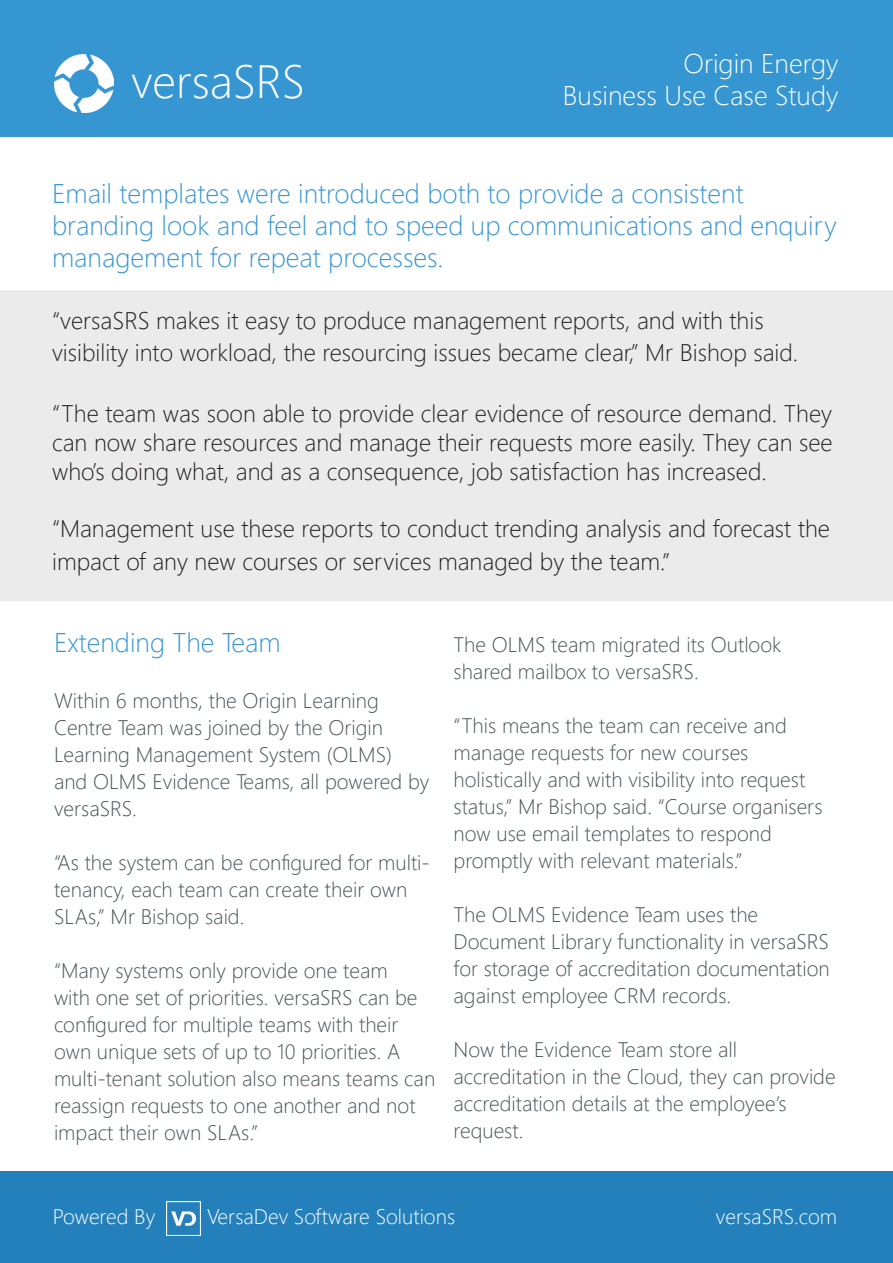
<style>
.page{position:relative;width:893px;height:1263px;background:#fff}
.page>*{position:absolute;margin:0;border:0;box-sizing:border-box;transform-origin:0 0}
.t1{font:300 46.5px "Segoe UI";color:#fff}
.t2{font:300 27px/32.4px "Segoe UI";color:#3696d2}
.t3{font:300 27px "Segoe UI";color:#fff}
.t4{font:300 24px/32.4px "Segoe UI";color:#231f20}
.t5{font:300 21px/27px "Segoe UI";color:#475359}
.t6{font:300 21px "Segoe UI";color:#fff}
</style>
<div class="page">
<div style="left:0;top:290px;width:893px;height:311px;background:#ebebec"></div>
<div style="left:0;top:1171px;width:893px;height:92px;background:#2380bb"></div>
<div style="left:0;top:0;width:893px;height:136px;background:#3696d2"></div>
<img style="left:55px;top:55px;width:58px;height:58px">
<img style="left:167px;top:1201px;width:34px;height:34px">
<p class="t1" style="left:131px;top:44px;width:175px">versaSRS</p>
<p class="t3" style="left:684px;top:41px;width:156px">Origin Energy</p>
<p class="t3" style="left:563px;top:74px;width:277px">Business Use Case Study</p>
<p class="t2" style="left:52px;top:175px;width:786px">Email templates were introduced both to provide a consistent branding look and feel and to speed up communications and enquiry management for repeat processes.</p>
<p class="t4" style="left:52px;top:303px;width:748px">“versaSRS makes it easy to produce management reports, and with this visibility into workload, the resourcing issues became clear,” Mr Bishop said.</p>
<p class="t4" style="left:52px;top:398px;width:782px;line-height:28.8px;text-align:justify">“The team was soon able to provide clear evidence of resource demand. They can now share resources and manage their requests more easily. They can see who’s doing what, and as a consequence, job satisfaction has increased.</p>
<p class="t4" style="left:52px;top:511px;width:779px">“Management use these reports to conduct trending analysis and forecast the impact of any new courses or services managed by the team.”</p>
<p class="t2" style="left:54px;top:625px;width:228px">Extending The Team</p>
<p class="t5" style="left:454px;top:630px;width:329px">The OLMS team migrated its Outlook shared mailbox to versaSRS.</p>
<p class="t5" style="left:454px;top:711px;width:370px">“This means the team can receive and manage requests for new courses holistically and with visibility into request status,” Mr Bishop said. “Course organisers now use email templates to respond promptly with relevant materials.”</p>
<p class="t5" style="left:454px;top:900px;width:378px">The OLMS Evidence Team uses the Document Library functionality in versaSRS for storage of accreditation documentation against employee CRM records.</p>
<p class="t5" style="left:454px;top:1035px;width:384px">Now the Evidence Team store all accreditation in the Cloud, they can provide accreditation details at the employee’s request.</p>
<p class="t5" style="left:54px;top:686px;width:377px">Within 6 months, the Origin Learning<br>Centre Team was joined by the Origin<br>Learning Management System (OLMS) and OLMS Evidence Teams, all powered by versaSRS.</p>
<p class="t5" style="left:54px;top:848px;width:377px">“As the system can be configured for multi&shy;tenancy, each team can create their own<br>SLAs,” Mr Bishop said.</p>
<p class="t5" style="left:54px;top:956px;width:383px">“Many systems only provide one team<br>with one set of priorities. versaSRS can be configured for multiple teams with their own unique sets of up to 10 priorities. A multi-tenant solution also means teams can reassign requests to one another and not impact their own SLAs.”</p>
<p class="t6" style="left:53px;top:1199px;width:104px">Powered By</p>
<p class="t6" style="left:207px;top:1199px;width:250px">VersaDev Software Solutions</p>
<p class="t6" style="left:716px;top:1199px;width:123px">versaSRS.com</p>
</div>
